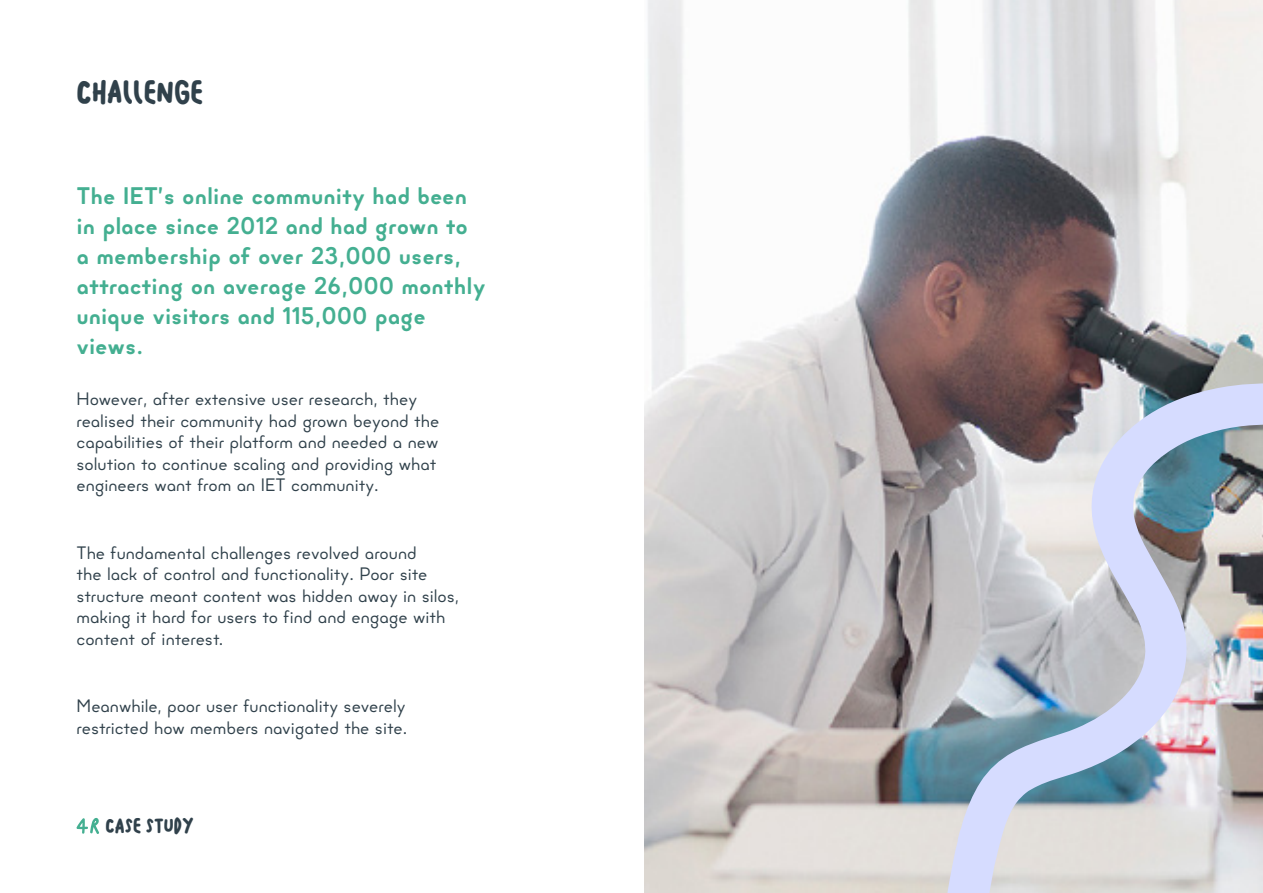
<style>
.page{position:relative;width:1263px;height:893px;background:#fff}
.page>*{position:absolute;margin:0;border:0;box-sizing:border-box;transform-origin:0 0}
.Section_Title{font:30px "Pathways Script";color:#30414b}
.Standfirst_Green{font:700 24px/30px "Minimo";color:#44af91}
.Body{font:18px/21.6px "Minimo";color:#30414b}
.t1{font:18px "Pathways Script";color:#30414b}
</style>
<div class="page">
<img style="left:644px;top:0;width:619px;height:893px">
<img style="left:941px;top:382px;width:322px;height:511px">
<svg style="left:76px;top:818px;width:23px;height:16px"></svg>
<p class="Section_Title" style="left:77px;top:75px;width:128px">CHALLENGE</p>
<p class="Standfirst_Green" style="left:77px;top:180px;width:411px">The IET’s online community had been in place since 2012 and had grown to a membership of over 23,000 users, attracting on average 26,000 monthly unique visitors and 115,000 page views.</p>
<p class="Body" style="left:77px;top:388px;width:364px">However, after extensive user research, they realised their community had grown beyond the capabilities of their platform and needed a new solution to continue scaling and providing what engineers want from an IET community.</p>
<p class="Body" style="left:77px;top:542px;width:384px">The fundamental challenges revolved around<br>the lack of control and functionality. Poor site structure meant content was hidden away in silos, making it hard for users to find and engage with content of interest.</p>
<p class="Body" style="left:77px;top:695px;width:332px">Meanwhile, poor user functionality severely restricted how members navigated the site.</p>
<p class="t1" style="left:106px;top:815px;width:90px">CASE STUDY</p>
</div>
